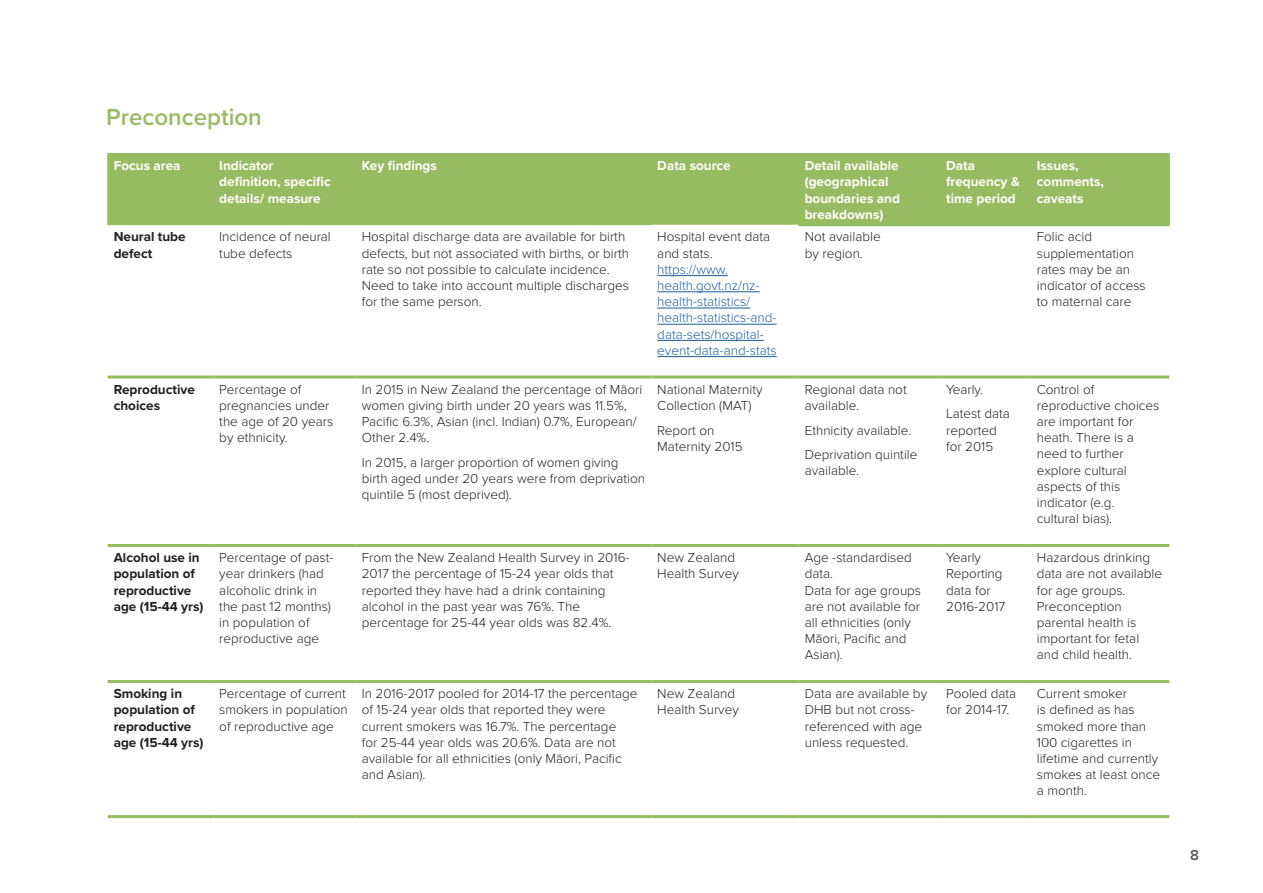
<style>
.page{position:relative;width:1263px;height:893px;background:#fff}
.page>*{position:absolute;margin:0;border:0;box-sizing:border-box;transform-origin:0 0}
.t1{font:600 24px "Proxima Nova";color:#97bb61}
.t2{font:600 15px "Proxima Nova";color:#57585a}
.t3{font:300 13.5px/16.2px "Proxima Nova";color:#231f20}
.t4{font:700 13.5px/16.2px "Proxima Nova";color:#fff}
.t5{font:700 13.5px/16.2px "Proxima Nova";color:#231f20}
.t6{font:300 13.5px/16.2px "Proxima Nova";color:#175d9e}
</style>
<div class="page">
<div style="left:108px;top:154px;width:1061px;height:71px;background:#97bb61"></div>
<hr style="left:107px;top:153px;width:106px;height:1px;background:#97bb61">
<hr style="left:107px;top:154px;width:1px;height:70px;background:#97bb61">
<hr style="left:213px;top:153px;width:143px;height:1px;background:#97bb61">
<hr style="left:213px;top:154px;width:1px;height:70px;background:#97bb61">
<hr style="left:356px;top:153px;width:295px;height:1px;background:#97bb61">
<hr style="left:355px;top:154px;width:1px;height:70px;background:#97bb61">
<hr style="left:651px;top:153px;width:148px;height:1px;background:#97bb61">
<hr style="left:651px;top:154px;width:1px;height:70px;background:#97bb61">
<hr style="left:799px;top:153px;width:141px;height:1px;background:#97bb61">
<hr style="left:798px;top:154px;width:1px;height:69px;background:#97bb61">
<hr style="left:940px;top:153px;width:91px;height:1px;background:#97bb61">
<hr style="left:940px;top:154px;width:1px;height:69px;background:#97bb61">
<hr style="left:1031px;top:153px;width:139px;height:1px;background:#97bb61">
<hr style="left:1030px;top:154px;width:1px;height:69px;background:#97bb61">
<hr style="left:1169px;top:154px;width:1px;height:69px;background:#97bb61">
<hr style="left:107px;top:224px;width:106px;height:1px;background:#97bb61">
<hr style="left:213px;top:224px;width:143px;height:1px;background:#97bb61">
<hr style="left:356px;top:224px;width:296px;height:1px;background:#97bb61">
<hr style="left:108px;top:375px;width:105px;height:3px;background:#97bb61">
<hr style="left:213px;top:375px;width:143px;height:3px;background:#97bb61">
<hr style="left:356px;top:375px;width:295px;height:3px;background:#97bb61">
<hr style="left:651px;top:375px;width:148px;height:3px;background:#97bb61">
<hr style="left:108px;top:544px;width:105px;height:3px;background:#97bb61">
<hr style="left:213px;top:544px;width:143px;height:3px;background:#97bb61">
<hr style="left:356px;top:544px;width:295px;height:3px;background:#97bb61">
<hr style="left:651px;top:544px;width:148px;height:3px;background:#97bb61">
<hr style="left:108px;top:815px;width:105px;height:3px;background:#97bb61">
<hr style="left:213px;top:815px;width:143px;height:3px;background:#97bb61">
<hr style="left:356px;top:815px;width:295px;height:3px;background:#97bb61">
<hr style="left:651px;top:815px;width:148px;height:3px;background:#97bb61">
<hr style="left:108px;top:680px;width:105px;height:3px;background:#97bb61">
<hr style="left:213px;top:680px;width:143px;height:3px;background:#97bb61">
<hr style="left:356px;top:680px;width:295px;height:3px;background:#97bb61">
<hr style="left:651px;top:680px;width:148px;height:3px;background:#97bb61">
<hr style="left:798px;top:223px;width:142px;height:3px;background:#97bb61">
<hr style="left:940px;top:223px;width:91px;height:3px;background:#97bb61">
<hr style="left:1031px;top:223px;width:139px;height:3px;background:#97bb61">
<hr style="left:799px;top:375px;width:141px;height:3px;background:#97bb61">
<hr style="left:940px;top:375px;width:91px;height:3px;background:#97bb61">
<hr style="left:1031px;top:375px;width:138px;height:3px;background:#97bb61">
<hr style="left:799px;top:544px;width:141px;height:3px;background:#97bb61">
<hr style="left:940px;top:544px;width:91px;height:3px;background:#97bb61">
<hr style="left:1031px;top:544px;width:138px;height:3px;background:#97bb61">
<hr style="left:799px;top:680px;width:141px;height:3px;background:#97bb61">
<hr style="left:940px;top:680px;width:91px;height:3px;background:#97bb61">
<hr style="left:1031px;top:680px;width:138px;height:3px;background:#97bb61">
<hr style="left:799px;top:815px;width:141px;height:3px;background:#97bb61">
<hr style="left:940px;top:815px;width:91px;height:3px;background:#97bb61">
<hr style="left:1031px;top:815px;width:138px;height:3px;background:#97bb61">
<hr style="left:657px;top:275px;width:71px;height:1px;background:#175d9e">
<hr style="left:657px;top:292px;width:103px;height:1px;background:#175d9e">
<hr style="left:657px;top:308px;width:93px;height:1px;background:#175d9e">
<hr style="left:657px;top:324px;width:119px;height:1px;background:#175d9e">
<hr style="left:657px;top:340px;width:107px;height:1px;background:#175d9e">
<hr style="left:657px;top:356px;width:120px;height:1px;background:#175d9e">
<p class="t1" style="left:106px;top:99px;width:157px">Preconception</p>
<p class="t4" style="left:114px;top:157px;width:68px">Focus area</p>
<p class="t4" style="left:219px;top:157px;width:56px">Indicator</p>
<p class="t4" style="left:219px;top:173px;width:113px">definition, specific details/ measure</p>
<p class="t4" style="left:362px;top:157px;width:77px">Key findings</p>
<p class="t4" style="left:657px;top:157px;width:75px">Data source</p>
<p class="t4" style="left:805px;top:157px;width:97px">Detail available (geographical boundaries and breakdowns)</p>
<p class="t4" style="left:946px;top:157px;width:75px">Data frequency &amp; time period</p>
<p class="t4" style="left:1037px;top:157px;width:69px">Issues, comments, caveats</p>
<p class="t5" style="left:114px;top:228px;width:73px">Neural tube defect</p>
<p class="t3" style="left:219px;top:229px;width:113px">Incidence of neural tube defects</p>
<p class="t3" style="left:362px;top:229px;width:269px">Hospital discharge data are available for birth defects, but not associated with births, or birth rate so not possible to calculate incidence.</p>
<p class="t3" style="left:362px;top:278px;width:269px">Need to take into account multiple discharges for the same person.</p>
<p class="t5" style="left:114px;top:381px;width:83px">Reproductive choices</p>
<p class="t3" style="left:219px;top:381px;width:116px">Percentage of pregnancies under the age of 20 years by ethnicity.</p>
<p class="t3" style="left:362px;top:381px;width:282px">In 2015 in New Zealand the percentage of Māori women giving birth under 20 years was 11.5%, Pacific 6.3%, Asian (incl. Indian) 0.7%, European/ Other 2.4%.</p>
<p class="t3" style="left:362px;top:455px;width:285px">In 2015, a larger proportion of women giving birth aged under 20 years were from deprivation quintile 5 (most deprived).</p>
<p class="t3" style="left:657px;top:229px;width:114px">Hospital event data and stats.</p>
<p class="t6" style="left:657px;top:261px;width:121px">https://www. health.govt.nz/nz&shy;health-statistics/ health-statistics-and&shy;data-sets/hospital&shy;event-data-and-stats</p>
<p class="t3" style="left:657px;top:381px;width:107px">National Maternity<br>Collection (MAT)</p>
<p class="t3" style="left:657px;top:422px;width:87px">Report on<br>Maternity 2015</p>
<p class="t3" style="left:805px;top:229px;width:77px">Not available by region.</p>
<p class="t3" style="left:1037px;top:229px;width:110px">Folic acid supplementation rates may be an indicator of access to maternal care</p>
<p class="t3" style="left:805px;top:381px;width:103px">Regional data not available.</p>
<p class="t3" style="left:805px;top:422px;width:108px">Ethnicity available.</p>
<p class="t3" style="left:805px;top:447px;width:114px">Deprivation quintile available.</p>
<p class="t3" style="left:946px;top:381px;width:39px">Yearly.</p>
<p class="t3" style="left:946px;top:406px;width:65px">Latest data reported for 2015</p>
<p class="t3" style="left:1037px;top:381px;width:124px">Control of reproductive choices are important for heath. There is a need to further explore cultural aspects of this indicator (e.g. cultural bias).</p>
<p class="t5" style="left:114px;top:549px;width:91px">Alcohol use in population of reproductive age (15-44 yrs)</p>
<p class="t3" style="left:219px;top:550px;width:116px">Percentage of past&shy;year drinkers (had alcoholic drink in the past 12 months) in population of reproductive age</p>
<p class="t3" style="left:362px;top:550px;width:269px">From the New Zealand Health Survey in 2016- 2017 the percentage of 15-24 year olds that reported they have had a drink containing alcohol in the past year was 76%. The percentage for 25-44 year olds was 82.4%.</p>
<p class="t3" style="left:657px;top:550px;width:83px">New Zealand<br>Health Survey</p>
<p class="t3" style="left:805px;top:550px;width:109px">Age -standardised data.</p>
<p class="t3" style="left:805px;top:582px;width:118px">Data for age groups are not available for all ethnicities (only<br>Māori, Pacific and<br>Asian).</p>
<p class="t3" style="left:946px;top:550px;width:61px">Yearly<br>Reporting data for<br>2016-2017</p>
<p class="t3" style="left:1037px;top:550px;width:127px">Hazardous drinking data are not available for age groups.</p>
<p class="t3" style="left:1037px;top:598px;width:104px">Preconception parental health is important for fetal and child health.</p>
<p class="t5" style="left:114px;top:685px;width:91px">Smoking in population of reproductive age (15-44 yrs)</p>
<p class="t3" style="left:219px;top:686px;width:130px">Percentage of current smokers in population of reproductive age</p>
<p class="t3" style="left:362px;top:686px;width:277px">In 2016-2017 pooled for 2014-17 the percentage of 15-24 year olds that reported they were current smokers was 16.7%. The percentage<br>for 25-44 year olds was 20.6%. Data are not available for all ethnicities (only Māori, Pacific and Asian).</p>
<p class="t3" style="left:657px;top:686px;width:83px">New Zealand<br>Health Survey</p>
<p class="t3" style="left:805px;top:686px;width:124px">Data are available by<br>DHB but not cross&shy;referenced with age unless requested.</p>
<p class="t3" style="left:946px;top:686px;width:72px">Pooled data for 2014-17.</p>
<p class="t3" style="left:1037px;top:686px;width:125px">Current smoker<br>is defined as has smoked more than<br>100 cigarettes in lifetime and currently smokes at least once a month.</p>
<p class="t2" style="left:1190px;top:844px;width:10px">8</p>
</div>
